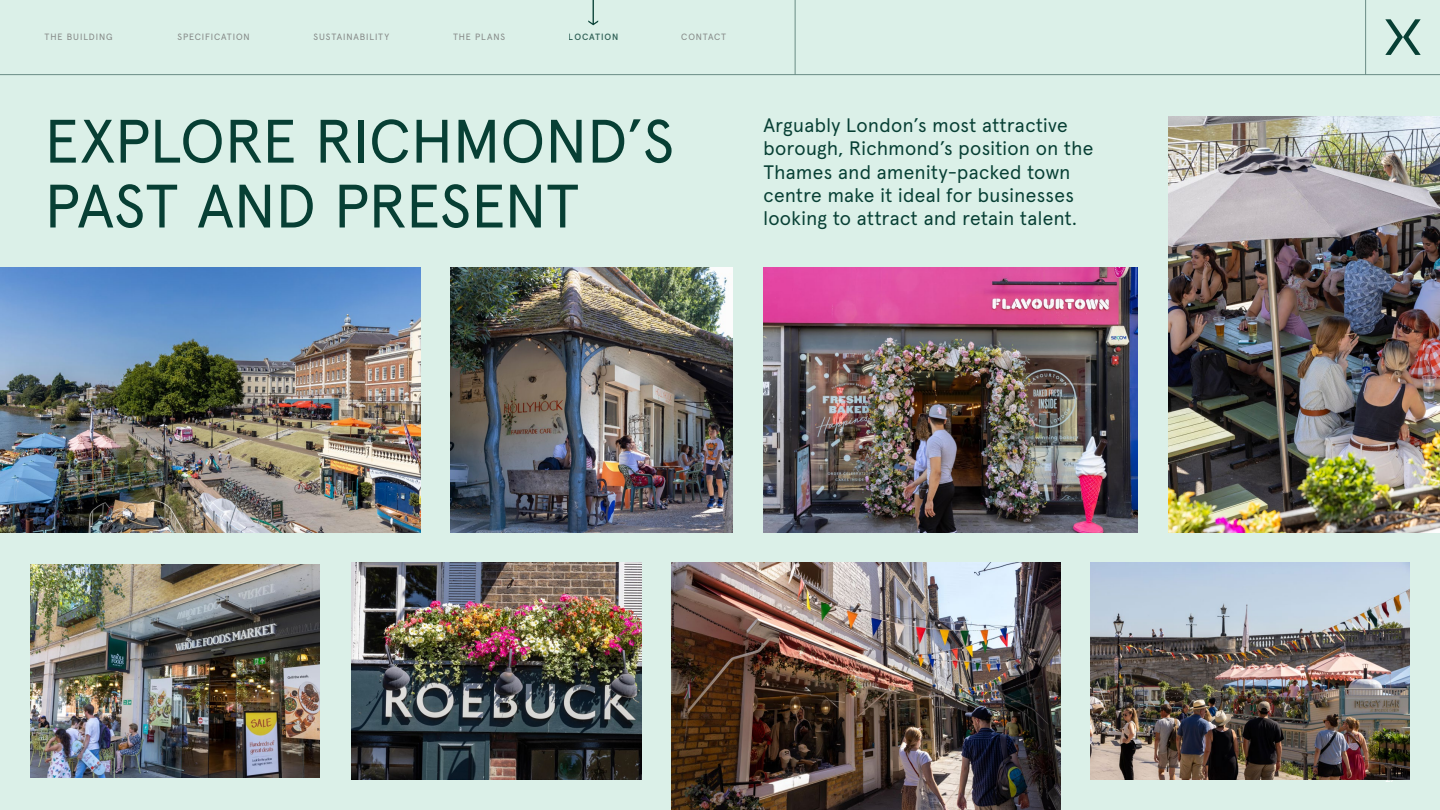
<style>
.page{position:relative;width:1440px;height:810px;background:#dbf0e8}
.page>*{position:absolute;margin:0;border:0;box-sizing:border-box;transform-origin:0 0}
.t1{font:61.12px/64.9px "Apercu Pro";color:#073f34}
.t2{font:19.5px/23.4px "Apercu Pro";letter-spacing:.02em;color:#073f34}
.t3{font:10.5px "Apercu Pro";color:#fff}
.t4{font:9.07px "Apercu Pro";letter-spacing:.095em;color:#706f6f}
.t5{font:500 9.07px "Apercu Pro";letter-spacing:.09em;color:#073f34}
</style>
<div class="page">
<hr style="left:0;top:74px;width:1440px;height:1px;background:#6a8c85">
<hr style="left:1365px;top:0;width:1px;height:75px;background:#6a8c85">
<svg style="left:1385px;top:19px;width:36px;height:36px"></svg>
<img style="left:1168px;top:116px;width:272px;height:416px">
<img style="left:0;top:268px;width:421px;height:264px">
<svg style="left:588px;top:0;width:10px;height:25px"></svg>
<hr style="left:795px;top:0;width:1px;height:75px;background:#6a8c85">
<img style="left:672px;top:562px;width:388px;height:248px">
<img style="left:1091px;top:562px;width:319px;height:217px">
<img style="left:450px;top:268px;width:283px;height:264px">
<img style="left:30px;top:565px;width:289px;height:213px">
<img style="left:351px;top:562px;width:290px;height:218px">
<img style="left:763px;top:268px;width:375px;height:264px">
<p class="t4" style="left:45px;top:30px;width:70px">THE BUILDING</p>
<p class="t4" style="left:178px;top:30px;width:74px">SPECIFICATION</p>
<p class="t4" style="left:314px;top:30px;width:77px">SUSTAINABILITY</p>
<p class="t4" style="left:453px;top:30px;width:54px">THE PLANS</p>
<p class="t5" style="left:569px;top:30px;width:51px">LOCATION</p>
<p class="t4" style="left:681px;top:30px;width:47px">CONTACT</p>
<h1 class="t1" style="left:45px;top:104px;width:631px">EXPLORE RICHMOND’S<br>PAST AND PRESENT</h1>
<p class="t2" style="left:763px;top:112px;width:332px">Arguably London’s most attractive borough, Richmond’s position on the Thames and amenity-packed town centre make it ideal for businesses looking to attract and retain talent.</p>
<p class="t3" style="left:1385px;top:771px;width:12px">27</p>
</div>
